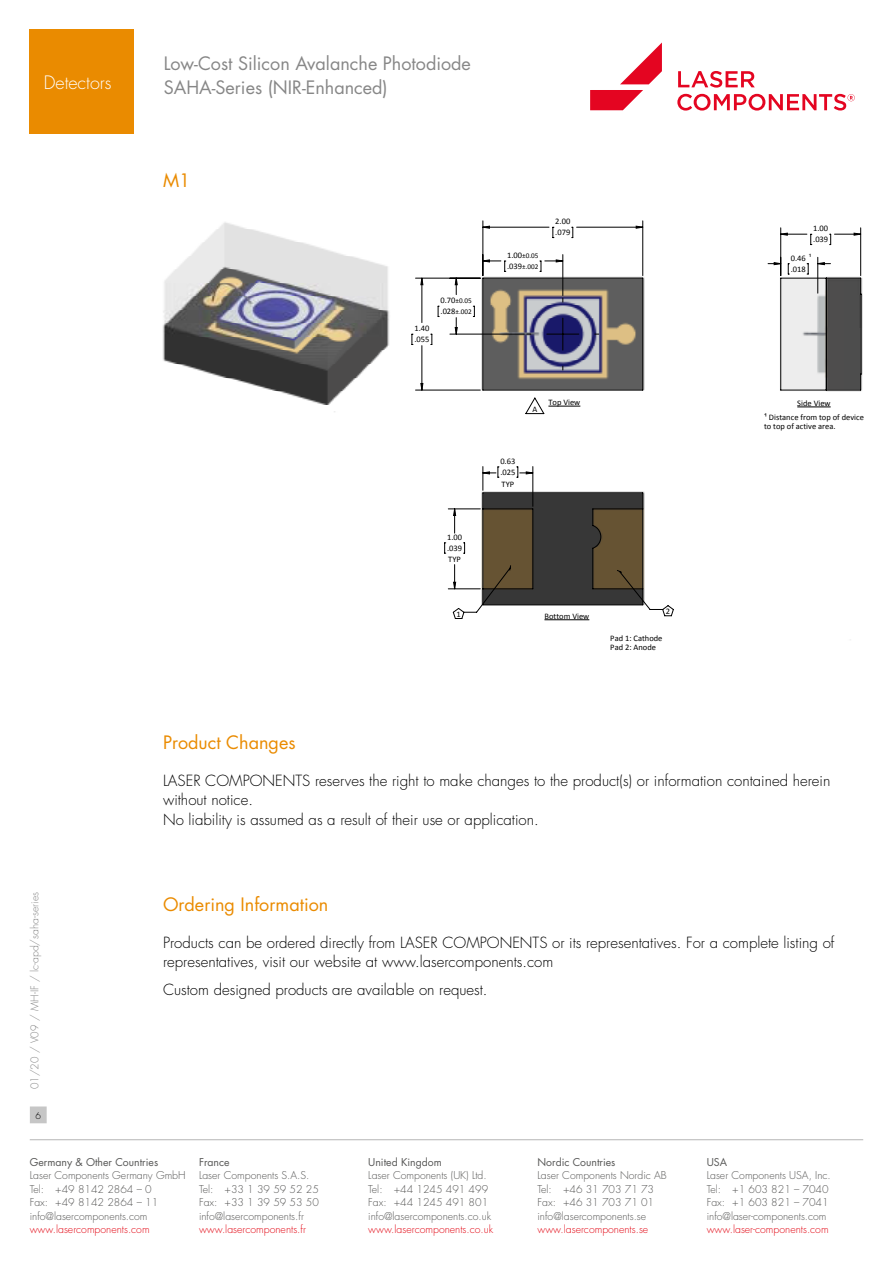
<style>
.page{position:relative;width:893px;height:1263px;background:#fff}
.page>*{position:absolute;margin:0;border:0;box-sizing:border-box;transform-origin:0 0}
.t1{font:18px/24px "Futura Std";color:#878787}
.t2{font:18px "Futura Std";color:#ea8b00}
.t3{font:300 18px "Futura Std";color:#fff}
.t4{font:300 15px/19.5px "Futura Std";color:#000}
.t5{font:300 10.5px/13.5px "Futura Std";color:#575756}
.t6{font:300 10.5px "Futura Std";color:#e30613}
.t7{font:10.5px "Futura Std";color:#575756}
.t8{font:300 10.5px "Futura Std";color:#878787}
.t9{font:300 9px "Futura Std";color:#000}
.t10{font:8.4px/11.4px "Calibri";color:#000}
.t11{font:7.2px/11.4px "Calibri";color:#000}
.s1{font-size:8.4px}
.s2{font-family:"Arial";font-size:9.15px}
</style>
<div class="page">
<hr style="left:30px;top:1139px;width:833px;height:1px;background:#c6c6c6">
<div style="left:31px;top:1107px;width:15px;height:16px;background:#c6c6c6"></div>
<div style="left:30px;top:1106px;width:17px;height:17px;border:1px solid #c6c6c6"></div>
<svg style="left:677px;top:71px;width:178px;height:40px"></svg>
<svg style="left:590px;top:43px;width:72px;height:67px"></svg>
<hr style="left:152px;top:553px;width:248px;height:1px;background:#000">
<hr style="left:800px;top:209px;width:1px;height:206px;background:#000">
<svg style="left:162px;top:256px;width:228px;height:156px"></svg>
<svg style="left:162px;top:222px;width:186px;height:131px"></svg>
<img style="left:861px;top:267px;width:2px;height:124px">
<hr style="left:404px;top:211px;width:489px;height:1px;background:#000">
<hr style="left:404px;top:211px;width:1px;height:458px;background:#000">
<hr style="left:404px;top:762px;width:489px;height:1px;background:#000">
<hr style="left:892px;top:211px;width:1px;height:458px;background:#000">
<svg style="left:453px;top:397px;width:440px;height:249px"></svg>
<hr style="left:483px;top:221px;width:1px;height:55px;background:#000">
<hr style="left:642px;top:221px;width:1px;height:55px;background:#000">
<hr style="left:415px;top:390px;width:65px;height:1px;background:#000">
<hr style="left:415px;top:278px;width:65px;height:1px;background:#000">
<hr style="left:448px;top:589px;width:32px;height:1px;background:#000">
<svg style="left:421px;top:226px;width:440px;height:363px"></svg>
<hr style="left:861px;top:294px;width:1px;height:80px;background:#000">
<hr style="left:826px;top:390px;width:35px;height:1px;background:#000">
<hr style="left:826px;top:278px;width:35px;height:1px;background:#000">
<svg style="left:860px;top:278px;width:2px;height:17px"></svg>
<svg style="left:860px;top:374px;width:2px;height:16px"></svg>
<hr style="left:780px;top:278px;width:1px;height:112px;background:#000">
<hr style="left:826px;top:278px;width:1px;height:112px;background:#000">
<hr style="left:781px;top:278px;width:45px;height:1px;background:#000">
<hr style="left:781px;top:390px;width:45px;height:1px;background:#000">
<hr style="left:483px;top:278px;width:160px;height:1px;background:#000">
<hr style="left:642px;top:278px;width:1px;height:112px;background:#000">
<hr style="left:483px;top:278px;width:1px;height:112px;background:#000">
<hr style="left:483px;top:390px;width:160px;height:1px;background:#000">
<svg style="left:463px;top:467px;width:200px;height:146px"></svg>
<div style="left:30px;top:30px;width:104px;height:104px;background:#ea8b00"></div>
<h1 class="t3" style="left:44px;top:72px;width:69px">Detectors</h1>
<p class="t8" style="left:28px;top:1089px;width:199px;rotate:-90deg">01/20 / V09 / MH-IF / lc-apd/saha-series</p>
<p class="t9" style="left:35px;top:1110px;width:7px">6</p>
<h1 class="t1" style="left:164px;top:52px;width:309px">Low-Cost Silicon Avalanche Photodiode<br>SAHA-Series (NIR-Enhanced)</h1>
<h1 class="t2" style="left:163px;top:169px;width:29px">M1</h1>
<p class="t10" style="left:414px;top:322px;width:17px">1.40 .055</p>
<p class="t11" style="left:441px;top:295px;width:33px"><span class="s1">0.70</span>±0.05 <span class="s1">.028</span>±.002</p>
<p class="t10" style="left:447px;top:531px;width:17px;text-align:justify">1.00 .039<br>TYP</p>
<p class="t10" style="left:456px;top:608px;width:6px">1</p>
<p class="t11" style="left:507px;top:249px;width:33px"><span class="s1">1.00</span>±0.05 <span class="s1">.039</span>±.002</p>
<p class="t10" style="left:555px;top:215px;width:17px">2.00 .079</p>
<p class="t10" style="left:532px;top:403px;width:6px">A</p>
<p class="t10" style="left:548px;top:396px;width:33px">Top View</p>
<p class="t10" style="left:500px;top:455px;width:17px;text-align:justify">0.63 .025<br>TYP</p>
<p class="t10" style="left:544px;top:610px;width:46px">Bottom View</p>
<p class="t10" style="left:666px;top:605px;width:6px">2</p>
<p class="t10" style="left:610px;top:634px;width:54px;line-height:8.6px">Pad 1: Cathode<br>Pad 2: Anode</p>
<p class="t10" style="left:813px;top:222px;width:17px">1.00 .039</p>
<p class="t10" style="left:791px;top:252px;width:22px">0.46 ¹ .018</p>
<p class="t10" style="left:764px;top:396px;width:101px;line-height:14.1px;text-align:center">Side View<br><span class="s2">¹</span> Distance from top of device</p>
<p class="t10" style="left:764px;top:420px;width:73px">to top of active area.</p>
<h1 class="t2" style="left:163px;top:731px;width:134px">Product Changes</h1>
<h2 class="t4" style="left:163px;top:771px;width:669px">LASER COMPONENTS reserves the right to make changes to the product(s) or information contained herein without notice.<br>No liability is assumed as a result of their use or application.</h2>
<h1 class="t2" style="left:163px;top:893px;width:167px">Ordering Information</h1>
<h2 class="t4" style="left:163px;top:933px;width:673px">Products can be ordered directly from LASER COMPONENTS or its representatives. For a complete listing of representatives, visit our website at www.lasercomponents.com</h2>
<h2 class="t4" style="left:163px;top:980px;width:326px">Custom designed products are available on request.</h2>
<p class="t7" style="left:30px;top:1155px;width:130px">Germany &amp; Other Countries</p>
<p class="t5" style="left:30px;top:1169px;width:157px">Laser Components Germany GmbH<br>Tel: +49 8142 2864 – 0<br>Fax: +49 8142 2864 – 11 info@lasercomponents.com</p>
<p class="t6" style="left:30px;top:1223px;width:121px">www.lasercomponents.com</p>
<p class="t7" style="left:199px;top:1155px;width:32px">France</p>
<p class="t5" style="left:199px;top:1169px;width:121px">Laser Components S.A.S.<br>Tel: +33 1 39 59 52 25<br>Fax: +33 1 39 59 53 50 info@lasercomponents.fr</p>
<p class="t6" style="left:199px;top:1223px;width:108px">www.lasercomponents.fr</p>
<p class="t7" style="left:368px;top:1155px;width:75px">United Kingdom</p>
<p class="t5" style="left:368px;top:1169px;width:124px">Laser Components (UK) Ltd.<br>Tel: +44 1245 491 499<br>Fax: +44 1245 491 801 info@lasercomponents.co.uk</p>
<p class="t6" style="left:368px;top:1223px;width:126px">www.lasercomponents.co.uk</p>
<p class="t7" style="left:537px;top:1155px;width:79px">Nordic Countries</p>
<p class="t5" style="left:537px;top:1169px;width:131px">Laser Components Nordic AB<br>Tel: +46 31 703 71 73<br>Fax: +46 31 703 71 01 info@lasercomponents.se</p>
<p class="t6" style="left:537px;top:1223px;width:112px">www.lasercomponents.se</p>
<p class="t7" style="left:707px;top:1155px;width:22px">USA</p>
<p class="t5" style="left:707px;top:1169px;width:126px">Laser Components USA, Inc.<br>Tel: +1 603 821 – 7040<br>Fax: +1 603 821 – 7041 info@laser-components.com</p>
<p class="t6" style="left:707px;top:1223px;width:123px">www.laser-components.com</p>
</div>
